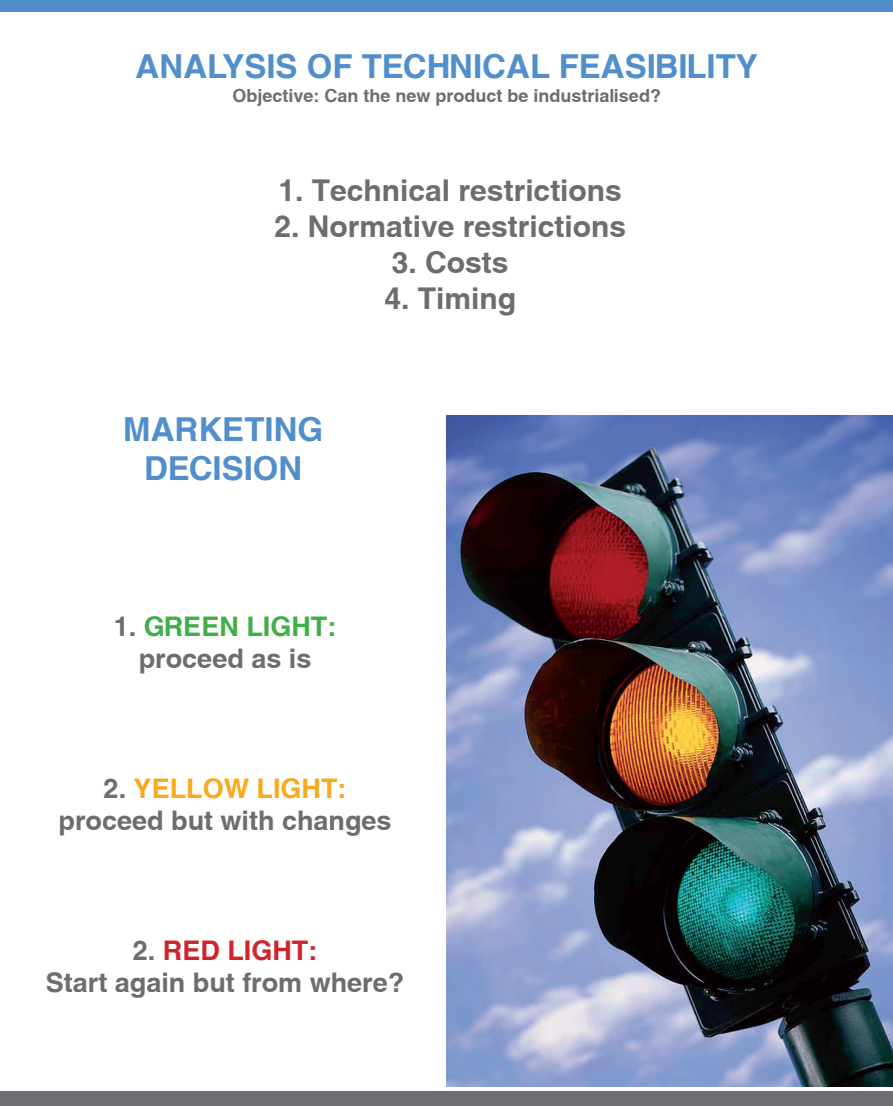
<style>
.page{position:relative;width:893px;height:1106px;background:#fff}
.page>*{position:absolute;margin:0;border:0;box-sizing:border-box;transform-origin:0 0}
.t1{font:700 33px/39.6px "Swansea";color:#508fcb;text-align:center}
.t2{font:700 30px "Swansea";color:#6c6d70}
.t3{font:700 27px/32.4px "Swansea";color:#6c6d70;text-align:center}
.t4{font:700 18px "Swansea";color:#6c6d70}
.s1{color:#40ae49}
.s2{color:#f9a91b}
.s3{color:#d1232a}
</style>
<div class="page">
<img style="left:446px;top:415px;width:447px;height:671px">
<div style="left:0;top:0;width:893px;height:11px;background:#508fcb"></div>
<div style="left:0;top:1091px;width:893px;height:15px;background:#6c6d70"></div>
<p class="t1" style="left:136px;top:46px;width:624px">ANALYSIS OF TECHNICAL FEASIBILITY</p>
<p class="t4" style="left:233px;top:85px;width:430px">Objective: Can the new product be industrialised?</p>
<p class="t2" style="left:278px;top:173px;width:345px">1. Technical restrictions</p>
<p class="t2" style="left:274px;top:209px;width:353px">2. Normative restrictions</p>
<p class="t2" style="left:392px;top:245px;width:118px">3. Costs</p>
<p class="t2" style="left:384px;top:281px;width:133px">4. Timing</p>
<p class="t1" style="left:123px;top:409px;width:201px">MARKETING<br>DECISION</p>
<p class="t3" style="left:114px;top:609px;width:224px">1. <span class="s1">GREEN LIGHT: </span>proceed as is</p>
<p class="t3" style="left:59px;top:771px;width:335px">2. <span class="s2">YELLOW LIGHT: </span>proceed but with changes</p>
<p class="t3" style="left:46px;top:933px;width:360px">2. <span class="s3">RED LIGHT:<br></span>Start again but from where?</p>
</div>
